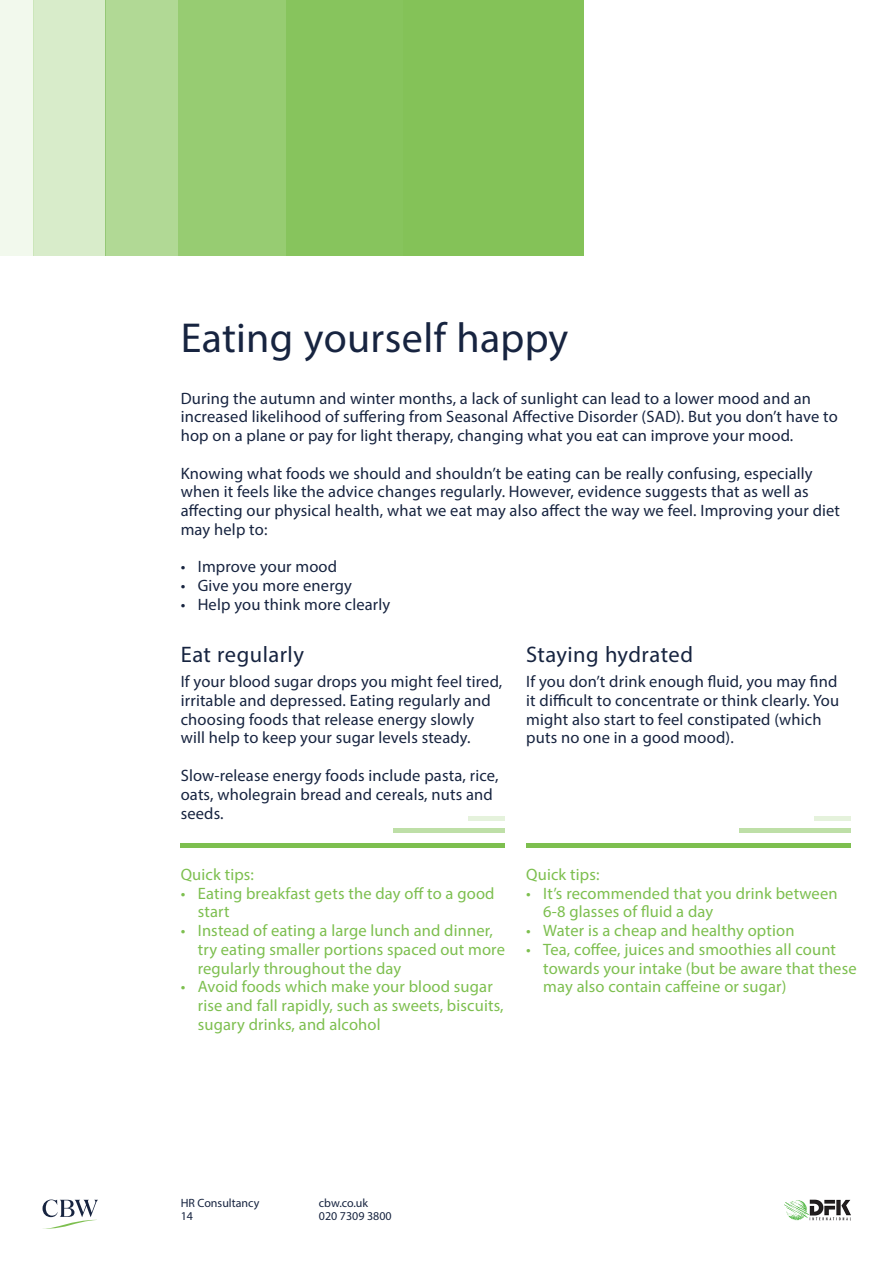
<style>
.page{position:relative;width:893px;height:1263px;background:#fff}
.page>*{position:absolute;margin:0;border:0;box-sizing:border-box;transform-origin:0 0}
.t1{font:42px "Myriad Pro";letter-spacing:.005em;color:#172440}
.Subtitle{font:22.5px "Myriad Pro";letter-spacing:.02em;color:#172440}
.Body_New{font:16.5px/18.8px "Myriad Pro";letter-spacing:.01em;color:#172440}
.Body_New-2{font:16.5px/18.8px "Myriad Pro";letter-spacing:.01em;color:#7dbf4f}
.t2{font:12px/13.5px "Myriad Pro";color:#172440}
</style>
<div class="page">
<div style="left:105px;top:0;width:74px;height:255px;background:#b1d995"></div>
<div style="left:33px;top:0;width:72px;height:255px;background:#d8ecca"></div>
<div style="left:0;top:0;width:33px;height:255px;background:#f2f9ed"></div>
<hr style="left:181px;top:843px;width:324px;height:4px;background:#7dbf4f">
<hr style="left:526px;top:843px;width:324px;height:4px;background:#7dbf4f">
<hr style="left:394px;top:828px;width:111px;height:4px;background:#bedfa7">
<hr style="left:739px;top:828px;width:111px;height:4px;background:#bedfa7">
<hr style="left:468px;top:816px;width:37px;height:4px;background:#e5f2dc">
<hr style="left:814px;top:816px;width:36px;height:4px;background:#e5f2dc">
<div style="left:403px;top:0;width:180px;height:255px;background:#84c258"></div>
<div style="left:179px;top:0;width:107px;height:255px;background:#97cc72"></div>
<div style="left:286px;top:0;width:117px;height:255px;background:#87c45d"></div>
<svg style="left:43px;top:1199px;width:55px;height:30px"></svg>
<img style="left:785px;top:1199px;width:65px;height:22px">
<p class="t1" style="left:181px;top:312px;width:389px">Eating yourself happy</p>
<p class="Body_New" style="left:181px;top:388px;width:659px">During the autumn and winter months, a lack of sunlight can lead to a lower mood and an increased likelihood of suffering from Seasonal Affective Disorder (SAD). But you don’t have to hop on a plane or pay for light therapy, changing what you eat can improve your mood.</p>
<p class="Body_New" style="left:181px;top:463px;width:661px">Knowing what foods we should and shouldn’t be eating can be really confusing, especially when it feels like the advice changes regularly. However, evidence suggests that as well as affecting our physical health, what we eat may also affect the way we feel. Improving your diet may help to:</p>
<p class="Body_New" style="left:181px;top:557px;width:158px">• Improve your mood</p>
<p class="Body_New" style="left:181px;top:576px;width:173px">• Give you more energy</p>
<p class="Body_New" style="left:181px;top:595px;width:211px">• Help you think more clearly</p>
<p class="Subtitle" style="left:181px;top:641px;width:125px">Eat regularly</p>
<p class="Body_New" style="left:181px;top:672px;width:323px">If your blood sugar drops you might feel tired, irritable and depressed. Eating regularly and choosing foods that release energy slowly will help to keep your sugar levels steady.</p>
<p class="Body_New" style="left:181px;top:766px;width:319px">Slow-release energy foods include pasta, rice, oats, wholegrain bread and cereals, nuts and seeds.</p>
<p class="Subtitle" style="left:526px;top:641px;width:168px">Staying hydrated</p>
<p class="Body_New" style="left:526px;top:672px;width:315px">If you don’t drink enough fluid, you may find it difficult to concentrate or think clearly. You might also start to feel constipated (which puts no one in a good mood).</p>
<p class="Body_New-2" style="left:181px;top:864px;width:75px">Quick tips:</p>
<p class="Body_New-2" style="left:198px;top:883px;width:298px;text-indent:-17px">• Eating breakfast gets the day off to a good start</p>
<p class="Body_New-2" style="left:198px;top:921px;width:309px;text-indent:-17px">• Instead of eating a large lunch and dinner, try eating smaller portions spaced out more regularly throughout the day</p>
<p class="Body_New-2" style="left:198px;top:977px;width:307px;text-indent:-17px">• Avoid foods which make your blood sugar rise and fall rapidly, such as sweets, biscuits, sugary drinks, and alcohol</p>
<p class="Body_New-2" style="left:526px;top:864px;width:75px">Quick tips:</p>
<p class="Body_New-2" style="left:543px;top:883px;width:296px;text-indent:-17px">• It’s recommended that you drink between<br>6-8 glasses of fluid a day</p>
<p class="Body_New-2" style="left:526px;top:921px;width:270px">• Water is a cheap and healthy option</p>
<p class="Body_New-2" style="left:543px;top:939px;width:315px;text-indent:-17px">• Tea, coffee, juices and smoothies all count towards your intake (but be aware that these may also contain caffeine or sugar)</p>
<p class="t2" style="left:181px;top:1196px;width:80px">HR Consultancy<br>14</p>
<p class="t2" style="left:319px;top:1196px;width:74px">cbw.co.uk<br>020 7309 3800</p>
</div>
